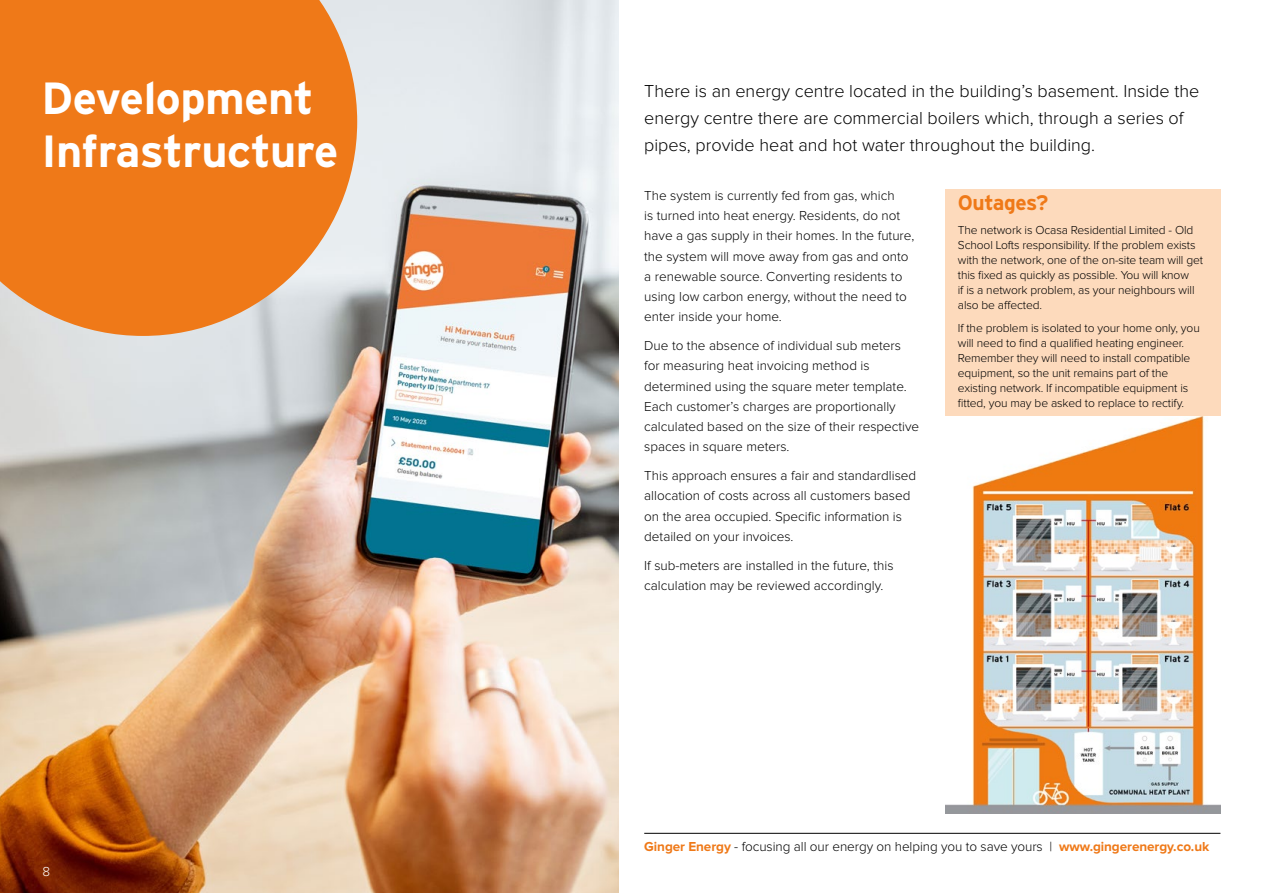
<style>
.page{position:relative;width:1263px;height:893px;background:#fff}
.page>*{position:absolute;margin:0;border:0;box-sizing:border-box;transform-origin:0 0}
.t1{font:700 45px/52.5px "Interstate";letter-spacing:-.01em;color:#fff}
.t2{font:700 21px "Interstate";letter-spacing:-.02em;color:#ef7918}
.t3{font:300 18px/27px "Proxima Nova";color:#000}
.t4{font:300 13.5px/20.2px "Proxima Nova";color:#000}
.t5{font:300 13.5px "Proxima Nova";color:#fff}
.t6{font:300 12px/15px "Proxima Nova";letter-spacing:-.01em;color:#000}
.s1{font-weight:700;color:#ef7918}
</style>
<div class="page">
<img style="left:0;top:0;width:619px;height:893px">
<svg style="left:0;top:0;width:357px;height:336px;background:#ec842f"></svg>
<div style="left:945px;top:189px;width:275px;height:227px;background:#fddabc"></div>
<img style="left:945px;top:416px;width:275px;height:397px">
<hr style="left:644px;top:833px;width:576px;height:1px;background:#000">
<h1 class="t1" style="left:41px;top:72px;width:298px">Development<br>Infrastructure</h1>
<p class="t5" style="left:43px;top:865px;width:9px">8</p>
<h3 class="t3" style="left:644px;top:78px;width:557px">There is an energy centre located in the building’s basement. Inside the energy centre there are commercial boilers which, through a series of pipes, provide heat and hot water throughout the building.</h3>
<p class="t4" style="left:644px;top:186px;width:272px">The system is currently fed from gas, which<br>is turned into heat energy. Residents, do not have a gas supply in their homes. In the future, the system will move away from gas and onto a renewable source. Converting residents to using low carbon energy, without the need to enter inside your home.</p>
<p class="t4" style="left:644px;top:336px;width:277px">Due to the absence of individual sub meters for measuring heat invoicing method is determined using the square meter template.<br>Each customer’s charges are proportionally calculated based on the size of their respective spaces in square meters.</p>
<p class="t4" style="left:644px;top:466px;width:273px">This approach ensures a fair and standardlised allocation of costs across all customers based on the area occupied. Specific information is detailed on your invoices.</p>
<p class="t4" style="left:644px;top:556px;width:251px">If sub-meters are installed in the future, this calculation may be reviewed accordingly.</p>
<h2 class="t2" style="left:958px;top:191px;width:92px">Outages?</h2>
<p class="t6" style="left:958px;top:223px;width:247px">The network is Ocasa Residential Limited - Old School Lofts responsibility. If the problem exists with the network, one of the on-site team will get this fixed as quickly as possible. You will know<br>if is a network problem, as your neighbours will also be affected.</p>
<p class="t6" style="left:958px;top:321px;width:243px">If the problem is isolated to your home only, you will need to find a qualified heating engineer.<br>Remember they will need to install compatible equipment, so the unit remains part of the existing network. If incompatible equipment is fitted, you may be asked to replace to rectify.</p>
<p class="t4" style="left:644px;top:836px;width:567px"><span class="s1">Ginger Energy</span> - focusing all our energy on helping you to save yours | <span class="s1">www.gingerenergy.co.uk</span></p>
</div>
